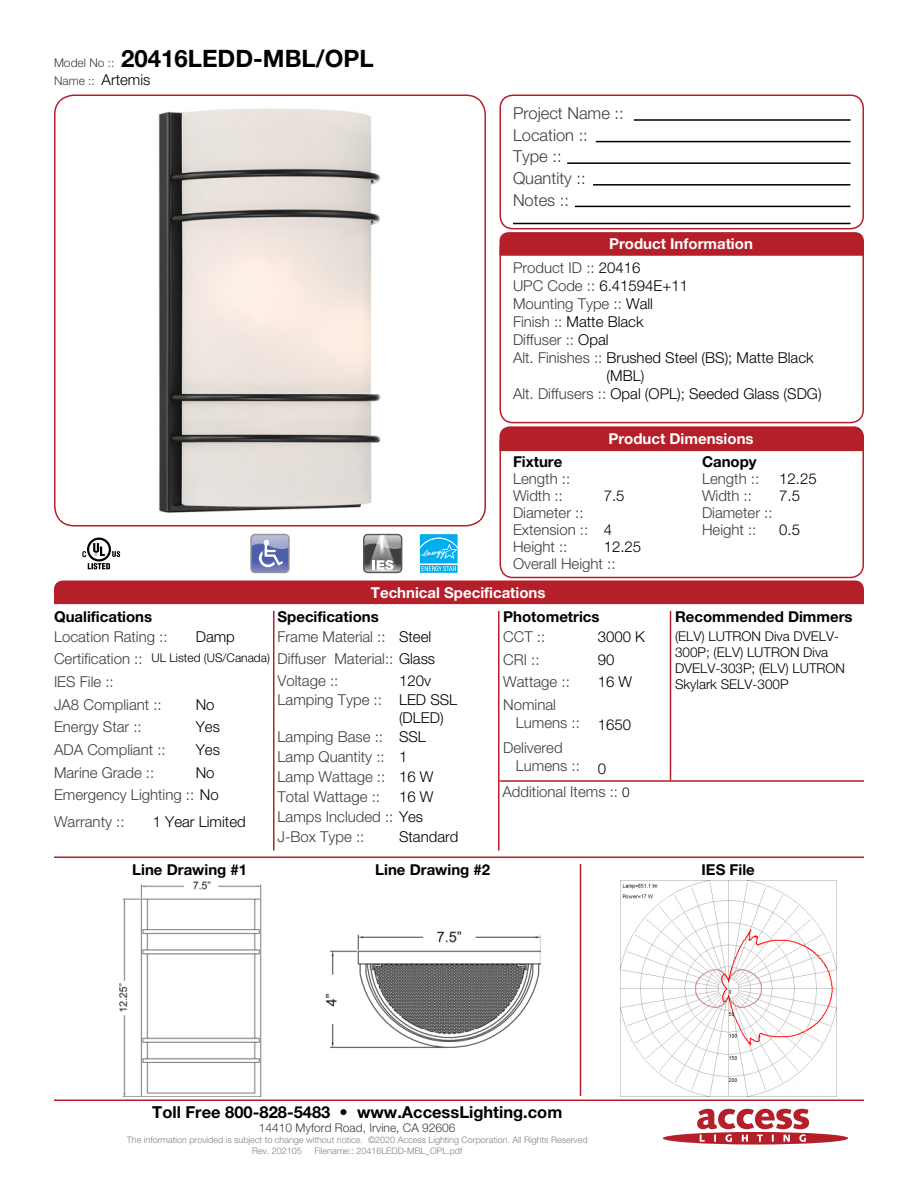
<style>
.page{position:relative;width:918px;height:1188px;background:#fff}
.page>*{position:absolute;margin:0;border:0;box-sizing:border-box;transform-origin:0 0}
.t1{font:700 24px "Helvetica Neue LT Std";color:#000001}
.Left_Justify{font:300 16.5px "Helvetica Neue LT Std";color:#3e3e3f}
.t2{font:700 16.5px "Helvetica Neue LT Std";color:#000001}
.Left_Justify-2{font:300 15px/18px "Helvetica Neue LT Std";color:#3e3e3f}
.Left_Justify-3{font:300 15px/18px "Helvetica Neue LT Std";color:#000001}
.Left_Justify-4{font:700 15px "Helvetica Neue LT Std";color:#000001}
.t3{font:700 15px "Helvetica Neue LT Std";color:#fff}
.Left_Justify-5{font:300 13.5px/16.2px "Helvetica Neue LT Std";color:#000001}
.t4{font:300 12px "Helvetica Neue LT Std";color:#3e3e3f}
.Left_Justify-6{font:300 12px "Helvetica Neue LT Std";color:#000001}
.t5{font:300 9px "Helvetica Neue LT Std";color:#808285}
.s1{font-weight:300;font-size:12px;color:#3e3e3f}
.s2{font-size:12px;color:#3e3e3f}
.s3{color:#000001}
.s4{color:#3e3e3f}
.s5{font-size:13.5px;color:#000001}
</style>
<div class="page">
<svg style="left:663px;top:1109px;width:185px;height:36px"></svg>
<div style="left:499px;top:94px;width:365px;height:135px;border:2px solid #b41f2a;border-radius:13px"></div>
<div style="left:499px;top:235px;width:365px;height:188px;border:2px solid #b41f2a;border-radius:13px"></div>
<div style="left:499px;top:430px;width:365px;height:148px;border:2px solid #b41f2a;border-radius:13px"></div>
<hr style="left:634px;top:119px;width:217px;height:2px;background:#000001">
<hr style="left:596px;top:141px;width:254px;height:1px;background:#000001">
<hr style="left:593px;top:184px;width:258px;height:2px;background:#000001">
<hr style="left:567px;top:162px;width:283px;height:2px;background:#000001">
<hr style="left:575px;top:206px;width:275px;height:1px;background:#000001">
<hr style="left:513px;top:223px;width:337px;height:1px;background:#000001">
<svg style="left:500px;top:232px;width:364px;height:24px;background:#b5232d"></svg>
<div style="left:500px;top:426px;width:364px;height:25px;background:#b41f2a"></div>
<div style="left:54px;top:580px;width:810px;height:24px;background:#b41f2a"></div>
<hr style="left:54px;top:856px;width:810px;height:2px;background:#b41f2a">
<hr style="left:54px;top:1100px;width:810px;height:1px;background:#b41f2a">
<hr style="left:670px;top:611px;width:1px;height:170px;background:#b41f2a">
<hr style="left:580px;top:864px;width:1px;height:232px;background:#b41f2a">
<hr style="left:498px;top:611px;width:2px;height:239px;background:#b41f2a">
<hr style="left:273px;top:611px;width:1px;height:239px;background:#b41f2a">
<div style="left:54px;top:94px;width:432px;height:432px;border:2px solid #b41f2a;border-radius:20px"></div>
<hr style="left:500px;top:780px;width:364px;height:2px;background:#b41f2a">
<img style="left:61px;top:108px;width:418px;height:412px">
<svg style="left:82px;top:538px;width:39px;height:32px"></svg>
<svg style="left:252px;top:536px;width:36px;height:35px"></svg>
<div style="left:250px;top:534px;width:40px;height:39px;border:1px solid #939598;border-radius:4px"></div>
<div style="left:363px;top:534px;width:39px;height:39px;border:1px solid #57585a;border-radius:4px"></div>
<svg style="left:363px;top:535px;width:40px;height:37px"></svg>
<svg style="left:419px;top:534px;width:39px;height:39px;background:#38bff2"></svg>
<img style="left:119px;top:881px;width:143px;height:216px">
<img style="left:325px;top:931px;width:216px;height:117px">
<img style="left:620px;top:881px;width:216px;height:216px">
<p class="t1" style="left:54px;top:44px;width:321px"><span class="s1">Model No ::</span> 20416LEDD-MBL/OPL</p>
<p class="Left_Justify-3" style="left:54px;top:70px;width:98px"><span class="s2">Name ::</span> Artemis</p>
<p class="Left_Justify" style="left:513px;top:103px;width:112px">Project Name ::</p>
<p class="Left_Justify" style="left:513px;top:125px;width:76px">Location ::</p>
<p class="Left_Justify" style="left:513px;top:146px;width:50px">Type ::</p>
<p class="Left_Justify" style="left:513px;top:168px;width:74px">Quantity ::</p>
<p class="Left_Justify" style="left:513px;top:190px;width:57px">Notes ::</p>
<p class="t3" style="left:609px;top:235px;width:145px">Product Information</p>
<p class="Left_Justify-2" style="left:513px;top:259px;width:129px">Product ID :: <span class="s3">20416</span></p>
<p class="Left_Justify-3" style="left:513px;top:277px;width:177px"><span class="s4">UPC Code ::</span> 6.41594E+11</p>
<p class="Left_Justify-2" style="left:513px;top:295px;width:142px">Mounting Type :: <span class="s3">Wall</span></p>
<p class="Left_Justify-3" style="left:513px;top:313px;width:132px"><span class="s4">Finish ::</span> Matte Black</p>
<p class="Left_Justify-2" style="left:513px;top:331px;width:97px">Diffuser :: <span class="s3">Opal</span></p>
<p class="Left_Justify-3" style="left:607px;top:349px;width:209px;text-indent:-94px"><span class="s4">Alt. Finishes ::</span> Brushed Steel (BS); Matte Black (MBL)</p>
<p class="Left_Justify-3" style="left:513px;top:385px;width:310px"><span class="s4">Alt. Diffusers ::</span> Opal (OPL); Seeded Glass (SDG)</p>
<p class="t3" style="left:608px;top:429px;width:147px">Product Dimensions</p>
<p class="Left_Justify-4" style="left:513px;top:453px;width:51px">Fixture</p>
<p class="Left_Justify-4" style="left:702px;top:453px;width:56px">Canopy</p>
<p class="Left_Justify-2" style="left:513px;top:470px;width:59px">Length ::</p>
<p class="Left_Justify-2" style="left:702px;top:470px;width:59px">Length ::</p>
<p class="Left_Justify-3" style="left:779px;top:470px;width:39px">12.25</p>
<p class="Left_Justify-2" style="left:513px;top:487px;width:51px">Width ::</p>
<p class="Left_Justify-2" style="left:513px;top:537px;width:56px">Height ::</p>
<p class="Left_Justify-2" style="left:702px;top:487px;width:51px">Width ::</p>
<p class="Left_Justify-3" style="left:604px;top:487px;width:22px">7.5</p>
<p class="Left_Justify-3" style="left:604px;top:537px;width:39px">12.25</p>
<p class="Left_Justify-3" style="left:779px;top:487px;width:22px">7.5</p>
<p class="Left_Justify-2" style="left:513px;top:503px;width:72px">Diameter ::</p>
<p class="Left_Justify-2" style="left:702px;top:503px;width:72px">Diameter ::</p>
<p class="Left_Justify-2" style="left:513px;top:520px;width:77px">Extension ::</p>
<p class="Left_Justify-2" style="left:702px;top:520px;width:56px">Height ::</p>
<p class="Left_Justify-3" style="left:604px;top:520px;width:10px">4</p>
<p class="Left_Justify-3" style="left:779px;top:520px;width:22px">0.5</p>
<p class="Left_Justify-2" style="left:513px;top:554px;width:104px">Overall Height ::</p>
<p class="t3" style="left:371px;top:583px;width:176px">Technical Specifications</p>
<p class="Left_Justify-4" style="left:54px;top:607px;width:100px">Qualifications</p>
<p class="Left_Justify-4" style="left:503px;top:607px;width:98px">Photometrics</p>
<p class="Left_Justify-4" style="left:675px;top:607px;width:179px">Recommended Dimmers</p>
<p class="Left_Justify-4" style="left:278px;top:607px;width:103px">Specifications</p>
<p class="Left_Justify-3" style="left:399px;top:627px;width:34px">Steel</p>
<p class="Left_Justify-3" style="left:399px;top:671px;width:33px">120v</p>
<p class="Left_Justify-3" style="left:196px;top:627px;width:41px">Damp</p>
<p class="Left_Justify-3" style="left:598px;top:627px;width:49px">3000 K</p>
<p class="Left_Justify-5" style="left:675px;top:628px;width:172px">(ELV) LUTRON Diva DVELV-<br>300P; (ELV) LUTRON Diva<br>DVELV-303P; (ELV) LUTRON<br>Skylark SELV-300P</p>
<p class="Left_Justify-2" style="left:54px;top:627px;width:115px">Location Rating ::</p>
<p class="Left_Justify-2" style="left:503px;top:627px;width:43px">CCT ::</p>
<p class="Left_Justify-2" style="left:503px;top:650px;width:38px">CRI ::</p>
<p class="Left_Justify-2" style="left:503px;top:673px;width:68px">Wattage ::</p>
<p class="Left_Justify-2" style="left:516px;top:695px;width:66px;text-indent:-13px">Nominal<br>Lumens ::</p>
<p class="Left_Justify-2" style="left:516px;top:738px;width:66px;text-indent:-13px">Delivered<br>Lumens ::</p>
<p class="Left_Justify-2" style="left:278px;top:627px;width:110px">Frame Material ::</p>
<p class="Left_Justify-2" style="left:278px;top:671px;width:62px">Voltage ::</p>
<p class="Left_Justify-2" style="left:54px;top:650px;width:90px">Certification ::</p>
<p class="Left_Justify-2" style="left:54px;top:695px;width:109px">JA8 Compliant ::</p>
<p class="Left_Justify-2" style="left:278px;top:650px;width:159px">Diffuser Material:: <span class="s3">Glass</span></p>
<p class="Left_Justify-2" style="left:278px;top:691px;width:106px">Lamping Type ::</p>
<p class="Left_Justify-2" style="left:278px;top:727px;width:107px">Lamping Base ::</p>
<p class="Left_Justify-2" style="left:278px;top:747px;width:109px">Lamp Quantity ::</p>
<p class="Left_Justify-2" style="left:278px;top:767px;width:109px">Lamp Wattage ::</p>
<p class="Left_Justify-2" style="left:278px;top:787px;width:104px">Total Wattage ::</p>
<p class="Left_Justify-2" style="left:278px;top:808px;width:147px">Lamps Included :: <span class="s3">Yes</span></p>
<p class="Left_Justify-2" style="left:278px;top:828px;width:88px">J-Box Type ::</p>
<p class="Left_Justify-6" style="left:152px;top:651px;width:120px">UL Listed (US/Canada)</p>
<p class="Left_Justify-3" style="left:196px;top:695px;width:20px">No</p>
<p class="Left_Justify-3" style="left:196px;top:718px;width:26px">Yes</p>
<p class="Left_Justify-3" style="left:196px;top:740px;width:26px">Yes</p>
<p class="Left_Justify-3" style="left:196px;top:763px;width:20px">No</p>
<p class="Left_Justify-3" style="left:598px;top:650px;width:18px">90</p>
<p class="Left_Justify-3" style="left:598px;top:673px;width:36px">16 W</p>
<p class="Left_Justify-3" style="left:598px;top:716px;width:35px">1650</p>
<p class="Left_Justify-3" style="left:598px;top:759px;width:10px">0</p>
<p class="Left_Justify-2" style="left:54px;top:673px;width:61px">IES File ::</p>
<p class="Left_Justify-2" style="left:54px;top:718px;width:89px">Energy Star ::</p>
<p class="Left_Justify-2" style="left:54px;top:740px;width:113px">ADA Compliant ::</p>
<p class="Left_Justify-2" style="left:54px;top:763px;width:102px">Marine Grade ::</p>
<p class="Left_Justify-2" style="left:54px;top:786px;width:166px">Emergency Lighting :: <span class="s3">No</span></p>
<p class="Left_Justify-3" style="left:399px;top:691px;width:60px">LED SSL (DLED)</p>
<p class="Left_Justify-3" style="left:399px;top:727px;width:28px">SSL</p>
<p class="Left_Justify-3" style="left:399px;top:747px;width:10px">1</p>
<p class="Left_Justify-3" style="left:399px;top:767px;width:36px">16 W</p>
<p class="Left_Justify-3" style="left:399px;top:787px;width:36px">16 W</p>
<p class="Left_Justify-2" style="left:502px;top:782px;width:129px">Additional Items :: <span class="s5">0</span></p>
<p class="Left_Justify-2" style="left:54px;top:813px;width:72px">Warranty ::</p>
<p class="Left_Justify-3" style="left:153px;top:813px;width:95px">1 Year Limited</p>
<p class="Left_Justify-3" style="left:399px;top:828px;width:61px">Standard</p>
<p class="Left_Justify-4" style="left:132px;top:860px;width:116px">Line Drawing #1</p>
<p class="Left_Justify-4" style="left:375px;top:860px;width:116px">Line Drawing #2</p>
<p class="Left_Justify-4" style="left:702px;top:860px;width:55px">IES File</p>
<p class="t2" style="left:152px;top:1101px;width:412px">Toll Free 800-828-5483 • www.AccessLighting.com</p>
<p class="t4" style="left:259px;top:1120px;width:198px">14410 Myford Road, Irvine, CA 92606</p>
<p class="t5" style="left:127px;top:1134px;width:462px">The information provided is subject to change without notice. ©2020 Access Lighting Corporation. All Rights Reserved</p>
<p class="t5" style="left:252px;top:1145px;width:51px">Rev. 202105</p>
<p class="t5" style="left:314px;top:1145px;width:150px">Filename:: 20416LEDD-MBL_OPL.pdf</p>
</div>
